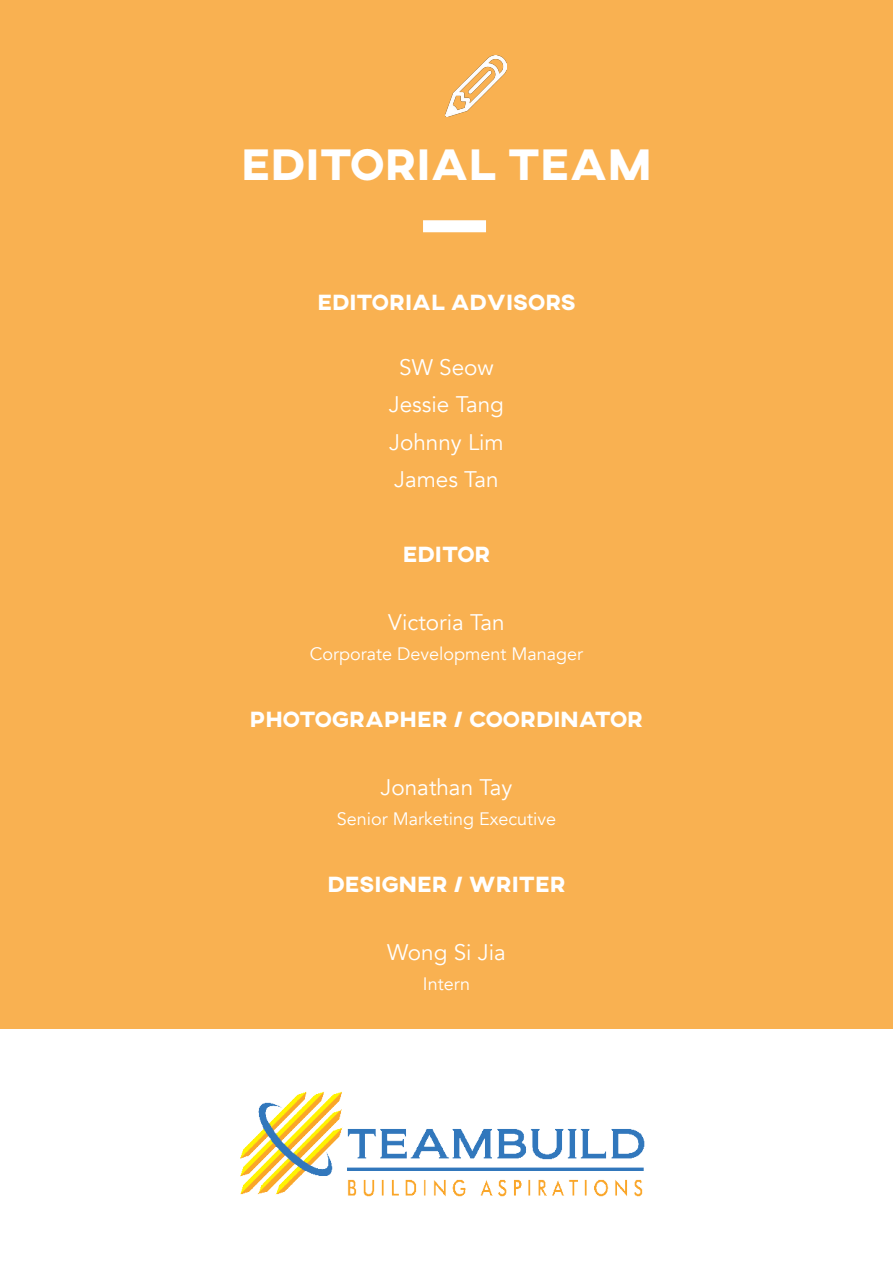
<style>
.page{position:relative;width:893px;height:1263px;background:#fff}
.page>*{position:absolute;margin:0;border:0;box-sizing:border-box;transform-origin:0 0}
.t1{font:800 45px "AXIS";color:#fff}
.t2{font:22.5px/37.5px "Avenir";color:#fff;text-align:center}
.t3{font:800 22.5px "AXIS";color:#fff}
.t4{font:18px "Avenir";color:#fff}
</style>
<div class="page">
<div style="left:0;top:0;width:893px;height:1029px;background:#f9b151"></div>
<img style="left:445px;top:55px;width:62px;height:62px">
<div style="left:423px;top:220px;width:63px;height:12px;background:#fff"></div>
<img style="left:240px;top:1092px;width:405px;height:105px">
<h1 class="t1" style="left:241px;top:134px;width:412px">EDITORIAL TEAM</h1>
<p class="t3" style="left:317px;top:288px;width:260px">EDITORIAL ADVISORS</p>
<p class="t2" style="left:389px;top:349px;width:117px">SW Seow<br>Jessie Tang<br>Johnny Lim<br>James Tan</p>
<p class="t3" style="left:403px;top:540px;width:89px">EDITOR</p>
<p class="t2" style="left:388px;top:604px;width:118px">Victoria Tan</p>
<p class="t4" style="left:310px;top:643px;width:275px">Corporate Development Manager</p>
<p class="t3" style="left:250px;top:705px;width:395px">PHOTOGRAPHER / COORDINATOR</p>
<p class="t2" style="left:381px;top:769px;width:133px">Jonathan Tay</p>
<p class="t4" style="left:337px;top:808px;width:221px">Senior Marketing Executive</p>
<p class="t3" style="left:327px;top:870px;width:240px">DESIGNER / WRITER</p>
<p class="t2" style="left:387px;top:934px;width:120px">Wong Si Jia</p>
<p class="t4" style="left:423px;top:973px;width:49px">Intern</p>
</div>
